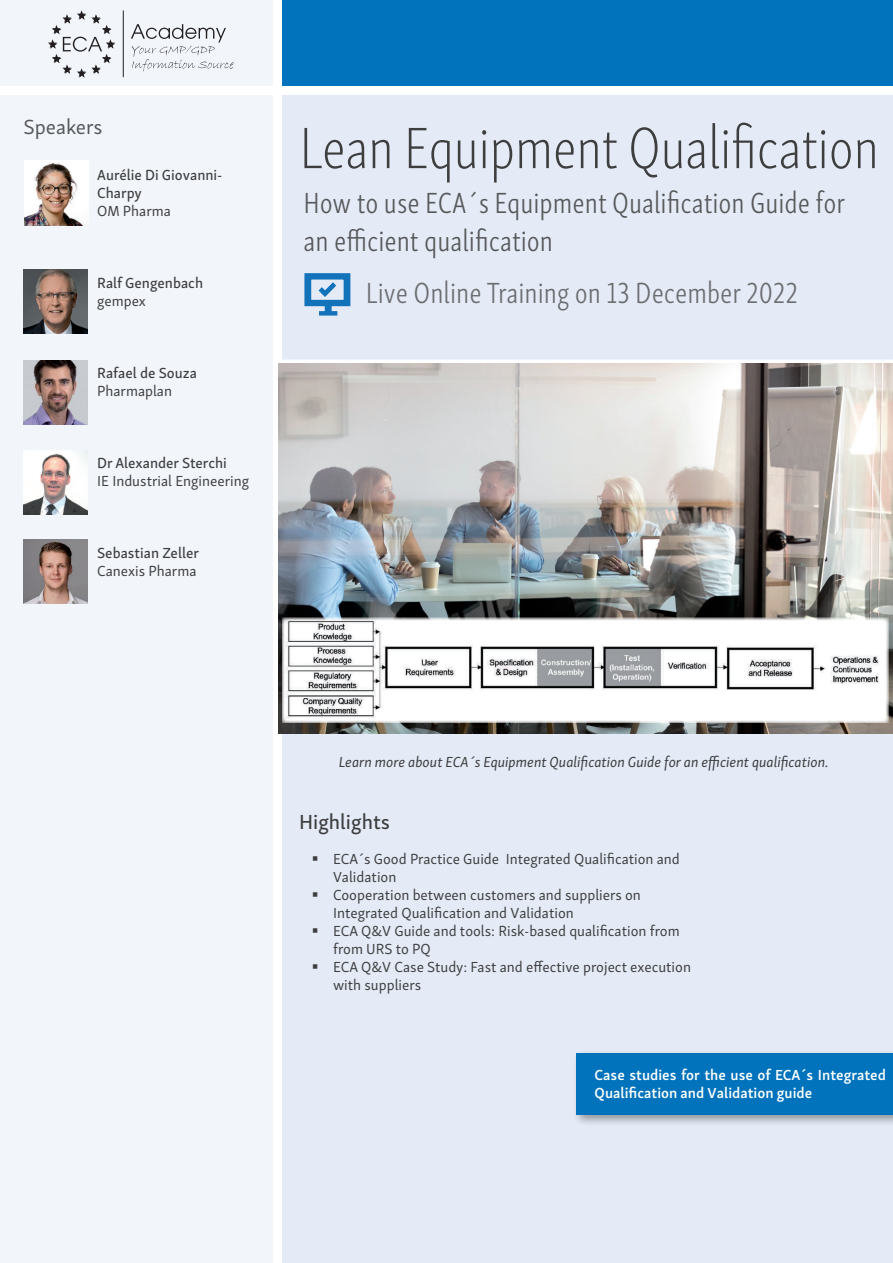
<style>
.page{position:relative;width:893px;height:1263px;background:#fff}
.page>*{position:absolute;margin:0;border:0;box-sizing:border-box;transform-origin:0 0}
.t1{font:60px "Skolar Sans Latn Cp El";letter-spacing:-.01em;color:#3e3e3f}
.t2{font:300 30px/37.5px "Skolar Sans Latn Cp";color:#57585a}
.t3{font:300 30px "Skolar Sans Latn Cp";color:#6c6d70}
.t4{font:21px "Skolar Sans Latn Me";color:#3e3e3f}
.t5{font:21px "Skolar Sans Latn";color:#57585a}
.t6{font:15px/18px "Skolar Sans Latn";color:#3e3e3f}
.t7{font:15px/18px "Skolar Sans Latn Me";color:#3e3e3f}
.t8{font:italic 15px "Skolar Sans Latn";color:#3e3e3f}
.t9{font:600 15px/18px "Skolar Sans Latn";color:#fff}
</style>
<div class="page">
<div style="left:283px;top:96px;width:610px;height:1167px;background:#e4ebf6"></div>
<div style="left:283px;top:0;width:610px;height:85px;background:#0073bc"></div>
<div style="left:0;top:96px;width:272px;height:1167px;background:#f2f5fa"></div>
<div style="left:0;top:0;width:272px;height:85px;background:#f2f5fa"></div>
<hr style="left:123px;top:11px;width:1px;height:66px;background:#231f20">
<svg style="left:131px;top:24px;width:103px;height:48px"></svg>
<svg style="left:48px;top:10px;width:67px;height:68px"></svg>
<div style="left:572px;top:1049px;width:321px;height:78px;background:#231f20;opacity:.43"></div>
<div style="left:577px;top:1053px;width:316px;height:62px;background:#0073bc"></div>
<div style="left:325px;top:304px;width:7px;height:9px;background:#1272ba;border:2px solid #1272ba"></div>
<svg style="left:319px;top:311px;width:18px;height:5px"></svg>
<svg style="left:304px;top:273px;width:47px;height:34px"></svg>
<img style="left:24px;top:269px;width:63px;height:65px">
<img style="left:24px;top:360px;width:63px;height:65px">
<img style="left:24px;top:450px;width:63px;height:65px">
<img style="left:24px;top:539px;width:63px;height:65px">
<img style="left:24px;top:161px;width:64px;height:65px">
<img style="left:279px;top:363px;width:614px;height:370px">
<img style="left:282px;top:618px;width:607px;height:105px">
<h3 class="t5" style="left:23px;top:111px;width:81px">Speakers</h3>
<h1 class="t1" style="left:299px;top:106px;width:581px">Lean Equipment Qualification</h1>
<h2 class="t2" style="left:303px;top:182px;width:543px">How to use ECA´s Equipment Qualification Guide for an efficient qualification</h2>
<h2 class="t3" style="left:366px;top:271px;width:434px">Live Online Training on 13 December 2022</h2>
<p class="t7" style="left:97px;top:165px;width:127px">Aurélie Di Giovanni-<br>Charpy</p>
<p class="t6" style="left:97px;top:201px;width:75px">OM Pharma</p>
<p class="t7" style="left:97px;top:273px;width:107px">Ralf Gengenbach</p>
<p class="t6" style="left:97px;top:291px;width:50px">gempex</p>
<p class="t7" style="left:97px;top:363px;width:101px">Rafael de Souza</p>
<p class="t6" style="left:97px;top:381px;width:76px">Pharmaplan</p>
<p class="t7" style="left:97px;top:453px;width:131px">Dr Alexander Sterchi</p>
<p class="t6" style="left:97px;top:471px;width:154px">IE Industrial Engineering</p>
<p class="t7" style="left:97px;top:543px;width:103px">Sebastian Zeller</p>
<p class="t6" style="left:97px;top:561px;width:101px">Canexis Pharma</p>
<p class="t8" style="left:339px;top:751px;width:491px">Learn more about ECA´s Equipment Qualification Guide for an efficient qualification.</p>
<h3 class="t4" style="left:299px;top:806px;width:93px">Highlights</h3>
<p class="t6" style="left:333px;top:849px;width:359px">ECA´s Good Practice Guide Integrated Qualification and Validation<br>Cooperation between customers and suppliers on Integrated Qualification and Validation<br>ECA Q&amp;V Guide and tools: Risk-based qualification from from URS to PQ<br>ECA Q&amp;V Case Study: Fast and effective project execution with suppliers</p>
<p class="t9" style="left:595px;top:1065px;width:293px">Case studies for the use of ECA´s Integrated<br>Qualification and Validation guide</p>
</div>
